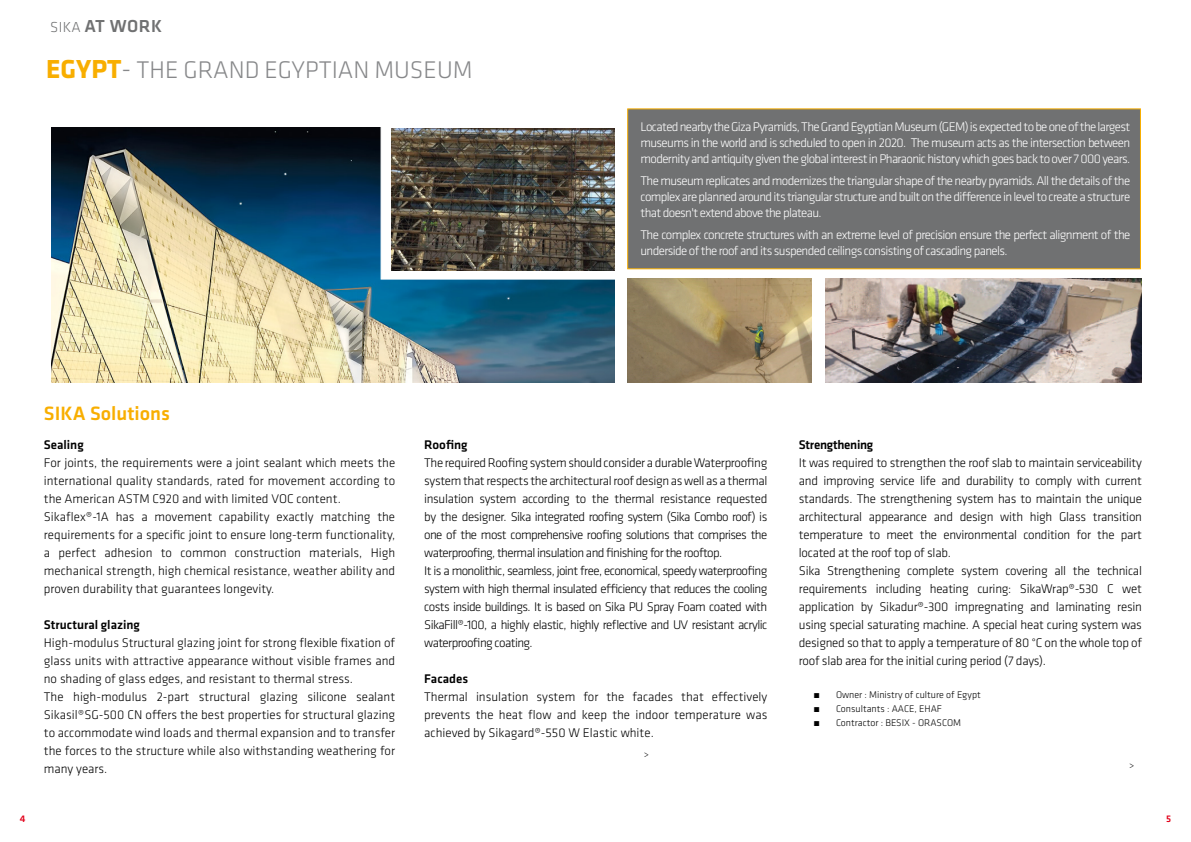
<style>
.page{position:relative;width:1191px;height:842px;background:#fff}
.page>*{position:absolute;margin:0;border:0;box-sizing:border-box;transform-origin:0 0}
.t1{font:300 25px "Klavika";color:#87888a}
.t2{font:500 20px "Klavika";color:#f8ae00}
.t3{font:500 18px "Klavika";letter-spacing:.02em;color:#707172}
.t4{font:300 13px/18px "Klavika";color:#000}
.t5{font:300 13px/18px "Klavika";letter-spacing:-.02em;color:#000;text-align:justify}
.t6{font:300 13px/16px "Klavika";letter-spacing:-.05em;color:#fff;text-align:justify}
.t7{font:300 13px/18px "Klavika";letter-spacing:-.045em;color:#000}
.t8{font:500 13px "Klavika";color:#000}
.t9{font:500 13px "Klavika";letter-spacing:-.02em;color:#000}
.t10{font:300 10px "Klavika";color:#000}
.t11{font:500 10px "Klavika";color:#000}
.t12{font:500 10px "Klavika";color:#e2001a}
.t13{font:300 9px "Klavika";color:#000}
.s1{font-weight:300;font-size:15px}
.s2{font-weight:700;font-size:27px;color:#f8ae00}
.s3{font-size:27px}
</style>
<div class="page">
<img style="left:51px;top:128px;width:563px;height:255px">
<div style="left:627px;top:108px;width:514px;height:161px;background:#707172;border:1px solid #f8ae00"></div>
<img style="left:825px;top:279px;width:317px;height:104px">
<img style="left:627px;top:279px;width:184px;height:104px">
<div style="left:380px;top:114px;width:241px;height:166px;background:#fff;border:1px solid #fff"></div>
<img style="left:391px;top:128px;width:223px;height:142px">
<h3 class="t3" style="left:50px;top:14px;width:113px"><span class="s1">SIKA</span> AT WORK</h3>
<h1 class="t1" style="left:46px;top:55px;width:428px"><span class="s2">EGYPT</span><span class="s3">-</span> THE GRAND EGYPTIAN MUSEUM</h1>
<h2 class="t2" style="left:44px;top:400px;width:128px">SIKA Solutions</h2>
<p class="t6" style="left:640px;top:118px;width:491px">Located nearby the Giza Pyramids, The Grand Egyptian Museum (GEM) is expected to be one of the largest museums in the world and is scheduled to open in 2020. The museum acts as the intersection between modernity and antiquity given the global interest in Pharaonic history which goes back to over 7 000 years.</p>
<p class="t6" style="left:640px;top:172px;width:491px">The museum replicates and modernizes the triangular shape of the nearby pyramids. All the details of the complex are planned around its triangular structure and built on the difference in level to create a structure that doesn't extend above the plateau.</p>
<p class="t6" style="left:640px;top:226px;width:491px">The complex concrete structures with an extreme level of precision ensure the perfect alignment of the underside of the roof and its suspended ceilings consisting of cascading panels.</p>
<p class="t8" style="left:44px;top:436px;width:41px">Sealing</p>
<p class="t4" style="left:44px;top:453px;width:353px">For joints, the requirements were a joint sealant which meets the international quality standards, rated for movement according to the American ASTM C920 and with limited VOC content.<br>Sikaflex®-1A has a movement capability exactly matching the requirements for a specific joint to ensure long-term functionality, a perfect adhesion to common construction materials, High mechanical strength, high chemical resistance, weather ability and proven durability that guarantees longevity.</p>
<p class="t8" style="left:44px;top:616px;width:97px">Structural glazing</p>
<p class="t4" style="left:44px;top:633px;width:353px">High-modulus Structural glazing joint for strong flexible fixation of glass units with attractive appearance without visible frames and no shading of glass edges, and resistant to thermal stress.<br>The high-modulus 2-part structural glazing silicone sealant Sikasil®SG-500 CN offers the best properties for structural glazing to accommodate wind loads and thermal expansion and to transfer the forces to the structure while also withstanding weathering for many years.</p>
<p class="t8" style="left:424px;top:436px;width:45px">Roofing</p>
<p class="t7" style="left:424px;top:453px;width:345px">The required Roofing system should consider a durable Waterproofing system that respects the architectural roof design as well as a thermal insulation system according to the thermal resistance requested by the designer. Sika integrated roofing system (Sika Combo roof) is one of the most comprehensive roofing solutions that comprises the waterproofing, thermal insulation and finishing for the rooftop.<br>It is a monolithic, seamless, joint free, economical, speedy waterproofing system with high thermal insulated efficiency that reduces the cooling costs inside buildings. It is based on Sika PU Spray Foam coated with SikaFill®-100, a highly elastic, highly reflective and UV resistant acrylic waterproofing coating.</p>
<p class="t8" style="left:424px;top:670px;width:45px">Facades</p>
<p class="t5" style="left:424px;top:687px;width:344px">Thermal insulation system for the facades that effectively prevents the heat flow and keep the indoor temperature was achieved by Sikagard®-550 W Elastic white.</p>
<p class="t13" style="left:644px;top:748px;width:6px">&gt;</p>
<p class="t9" style="left:799px;top:436px;width:76px">Strengthening</p>
<p class="t5" style="left:799px;top:453px;width:345px;text-align:left">It was required to strengthen the roof slab to maintain serviceability and improving service life and durability to comply with current standards. The strengthening system has to maintain the unique architectural appearance and design with high Glass transition temperature to meet the environmental condition for the part located at the roof top of slab.<br>Sika Strengthening complete system covering all the technical requirements including heating curing: SikaWrap®-530 C wet application by Sikadur®-300 impregnating and laminating resin using special saturating machine. A special heat curing system was designed so that to apply a temperature of 80 °C on the whole top of roof slab area for the initial curing period (7 days).</p>
<p class="t11" style="left:813px;top:688px;width:8px">́</p>
<p class="t10" style="left:836px;top:688px;width:146px">Owner : Ministry of culture of Egypt</p>
<p class="t11" style="left:813px;top:702px;width:8px">́</p>
<p class="t10" style="left:836px;top:702px;width:107px">Consultants : AACE, EHAF</p>
<p class="t11" style="left:813px;top:716px;width:8px">́</p>
<p class="t10" style="left:836px;top:716px;width:127px">Contractor : BESIX - ORASCOM</p>
<p class="t13" style="left:1129px;top:760px;width:6px">&gt;</p>
<p class="t12" style="left:20px;top:812px;width:7px">4</p>
<p class="t12" style="left:1166px;top:812px;width:7px">5</p>
</div>
